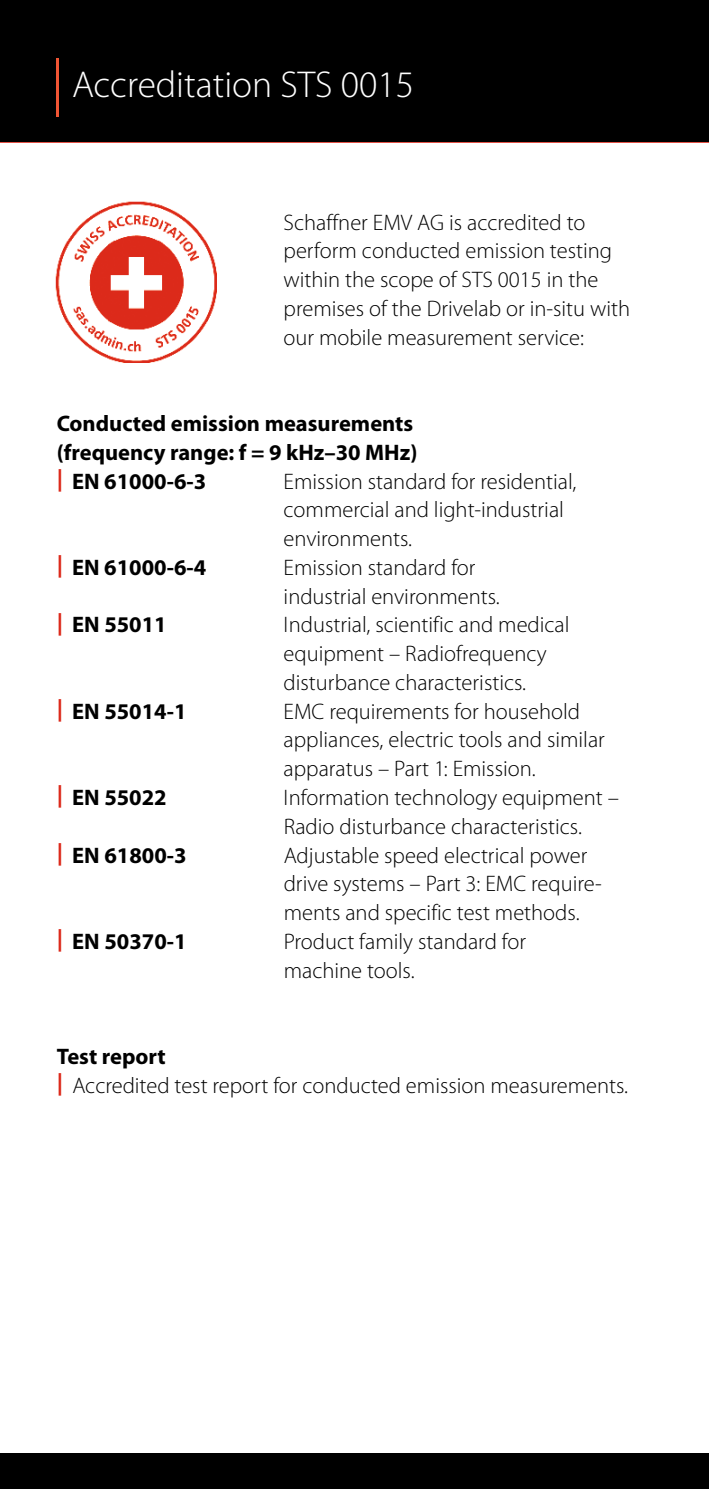
<style>
.page{position:relative;width:709px;height:1489px;background:#fff}
.page>*{position:absolute;margin:0;border:0;box-sizing:border-box;transform-origin:0 0}
.t1{font:300 37.5px "Myriad Pro";color:#fff}
.t2{font:300 22.5px/28.8px "Myriad Pro";color:#000}
.t3{font:700 22.5px/28.8px "Myriad Pro";color:#000}
.s1{font-size:58.25px;color:#f05534}
.s2{color:#dc291a}
.s3{font-weight:700}
.s4{font-weight:700;color:#dc291a}
</style>
<div class="page">
<hr style="left:0;top:141px;width:709px;height:2px;background:#dc291a">
<div style="left:0;top:0;width:709px;height:142px;background:#000"></div>
<div style="left:0;top:1453px;width:709px;height:35px;background:#000"></div>
<img style="left:55px;top:201px;width:162px;height:161px">
<h1 class="t1" style="left:51px;top:64px;width:364px"><span class="s1">|</span> Accreditation STS 0015</h1>
<p class="t2" style="left:283px;top:208px;width:348px">Schaffner EMV AG is accredited to perform conducted emission testing within the scope of STS 0015 in the premises of the Drivelab or in-situ with our mobile measurement service:</p>
<p class="t3" style="left:57px;top:409px;width:362px">Conducted emission measurements (frequency range: f = 9 kHz–30 MHz) <span class="s2">|</span> EN 61000-6-3</p>
<p class="t2" style="left:283px;top:467px;width:294px">Emission standard for residential, commercial and light-industrial environments.</p>
<p class="t3" style="left:57px;top:553px;width:151px"><span class="s2">|</span> EN 61000-6-4</p>
<p class="t2" style="left:284px;top:553px;width:218px">Emission standard for industrial environments.</p>
<p class="t3" style="left:57px;top:610px;width:112px"><span class="s2">|</span> EN 55011</p>
<p class="t2" style="left:284px;top:611px;width:287px">Industrial, scientific and medical equipment – Radiofrequency disturbance characteristics.</p>
<p class="t3" style="left:57px;top:697px;width:131px"><span class="s2">|</span> EN 55014-1</p>
<p class="t2" style="left:284px;top:697px;width:323px">EMC requirements for household appliances, electric tools and similar apparatus – Part 1: Emission.</p>
<p class="t3" style="left:57px;top:783px;width:112px"><span class="s2">|</span> EN 55022</p>
<p class="t2" style="left:284px;top:783px;width:337px">Information technology equipment –<br>Radio disturbance characteristics.</p>
<p class="t3" style="left:57px;top:840px;width:131px"><span class="s2">|</span> EN 61800-3</p>
<p class="t2" style="left:284px;top:841px;width:320px">Adjustable speed electrical power drive systems – Part 3: EMC require&shy;ments and specific test methods.</p>
<p class="t3" style="left:57px;top:927px;width:131px"><span class="s2">|</span> EN 50370-1</p>
<p class="t2" style="left:284px;top:927px;width:244px">Product family standard for machine tools.</p>
<p class="t2" style="left:57px;top:1042px;width:573px"><span class="s3">Test report<br></span><span class="s4">|</span> Accredited test report for conducted emission measurements.</p>
</div>
